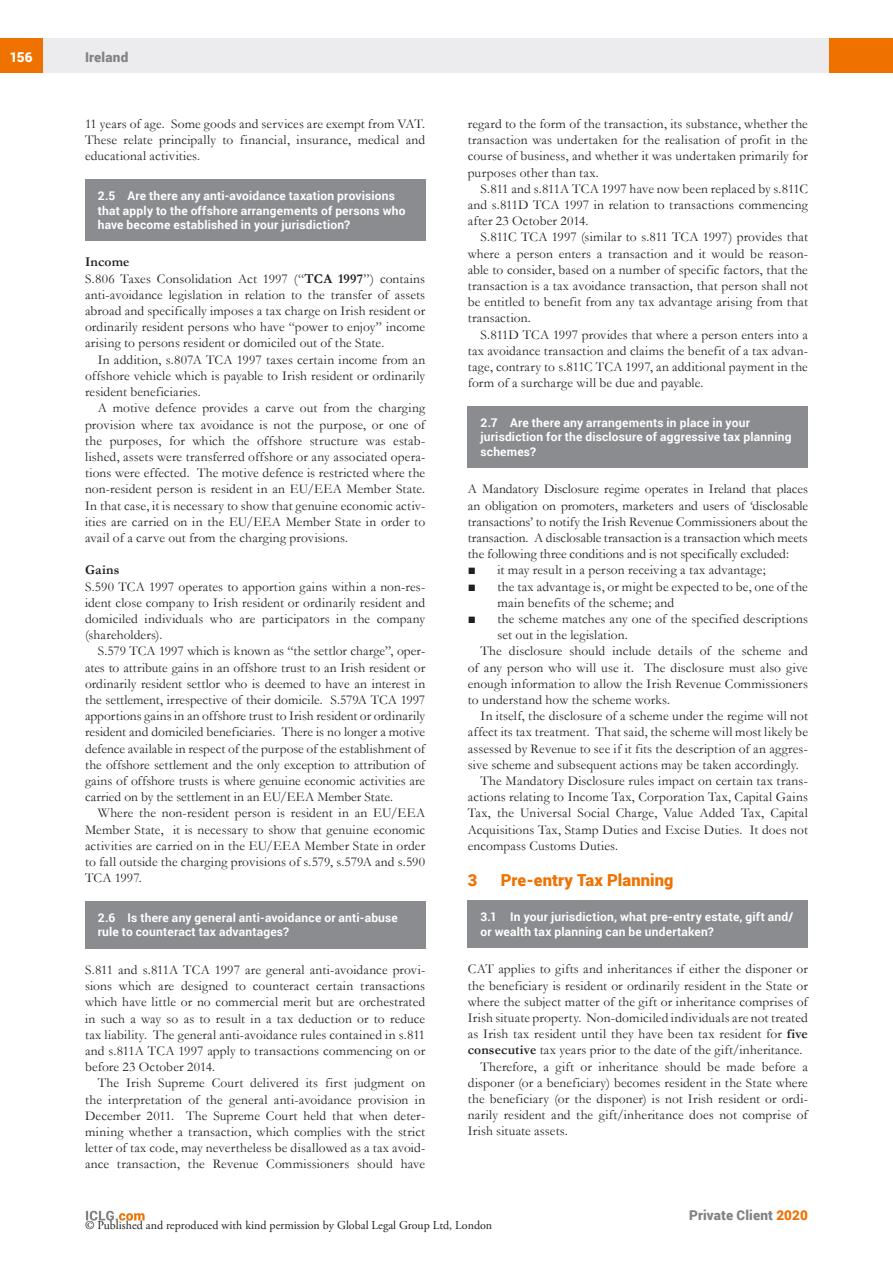
<style>
.page{position:relative;width:893px;height:1263px;background:#fff}
.page>*{position:absolute;margin:0;border:0;box-sizing:border-box;transform-origin:0 0}
.MS_Heading{font:900 16.5px "Roboto";letter-spacing:.005em;color:#ef7100}
.MS_Body_Text_-_Secon{font:13.5px/16.2px "Garamond";letter-spacing:.01em;color:#231f20;text-align:justify}
.MS_Body_Text_-_First{font:13.5px/16.2px "Garamond";letter-spacing:.005em;color:#231f20;text-align:justify}
.MS_-_Bullets_1{font:13.5px/16.2px "Garamond";letter-spacing:.01em;color:#231f20}
.t1{font:900 13.5px "Roboto";letter-spacing:.01em;color:#808285}
.MS_Body_Text_-_First-2{font:700 13.5px "Garamond";letter-spacing:.015em;color:#231f20}
.t2{font:900 13.5px "Roboto";color:#fff}
.MS_-_Question{font:700 12px/14.4px "Roboto";letter-spacing:.015em;color:#fff}
.MS_-_Question_follow{font:700 12px/14.4px "Roboto";letter-spacing:.015em;color:#fff}
.t3{font:12px "Adobe Garamond Pro";color:#231f20}
.s1{font-weight:700}
.s2{color:#ef7100}
</style>
<div class="page">
<div style="left:43px;top:38px;width:786px;height:34px;background:#ececee"></div>
<div style="left:0;top:38px;width:43px;height:34px;background:#ef7100"></div>
<div style="left:829px;top:38px;width:64px;height:34px;background:#ef7100"></div>
<svg style="left:86px;top:1211px;width:59px;height:9px"></svg>
<div style="left:468px;top:406px;width:340px;height:62px;background:#8a8c8f"></div>
<div style="left:468px;top:900px;width:340px;height:47px;background:#8a8c8f"></div>
<div style="left:85px;top:179px;width:340px;height:62px;background:#8a8c8f"></div>
<div style="left:85px;top:901px;width:340px;height:47px;background:#8a8c8f"></div>
<p class="t2" style="left:10px;top:48px;width:24px">156</p>
<p class="t1" style="left:85px;top:48px;width:45px">Ireland</p>
<p class="MS_Body_Text_-_Secon" style="left:85px;top:115px;width:342px">11 years of age. Some goods and services are exempt from VAT.<br>These relate principally to financial, insurance, medical and educational activities.</p>
<p class="MS_-_Question" style="left:98px;top:188px;width:309px">2.5 Are there any anti-avoidance taxation provisions that apply to the offshore arrangements of persons who have become established in your jurisdiction?</p>
<p class="MS_Body_Text_-_First-2" style="left:85px;top:253px;width:46px">Income</p>
<p class="MS_Body_Text_-_First" style="left:85px;top:270px;width:342px">S.806 Taxes Consolidation Act 1997 (“<span class="s1">TCA 1997</span>”) contains anti-avoidance legislation in relation to the transfer of assets abroad and specifically imposes a tax charge on Irish resident or ordinarily resident persons who have “power to enjoy” income arising to persons resident or domiciled out of the State.</p>
<p class="MS_Body_Text_-_Secon" style="left:85px;top:351px;width:342px;text-indent:13px">In addition, s.807A TCA 1997 taxes certain income from an offshore vehicle which is payable to Irish resident or ordinarily resident beneficiaries.</p>
<p class="MS_Body_Text_-_Secon" style="left:85px;top:400px;width:342px;text-indent:13px">A motive defence provides a carve out from the charging provision where tax avoidance is not the purpose, or one of the purposes, for which the offshore structure was estab&shy;lished, assets were transferred offshore or any associated opera&shy;tions were effected. The motive defence is restricted where the non-resident person is resident in an EU/EEA Member State.<br>In that case, it is necessary to show that genuine economic activ&shy;ities are carried on in the EU/EEA Member State in order to avail of a carve out from the charging provisions.</p>
<p class="MS_Body_Text_-_First-2" style="left:85px;top:561px;width:36px">Gains</p>
<p class="MS_Body_Text_-_First" style="left:85px;top:578px;width:342px">S.590 TCA 1997 operates to apportion gains within a non-res&shy;ident close company to Irish resident or ordinarily resident and domiciled individuals who are participators in the company (shareholders).</p>
<p class="MS_Body_Text_-_Secon" style="left:85px;top:643px;width:342px;text-indent:13px">S.579 TCA 1997 which is known as “the settlor charge”, oper&shy;ates to attribute gains in an offshore trust to an Irish resident or ordinarily resident settlor who is deemed to have an interest in the settlement, irrespective of their domicile. S.579A TCA 1997 apportions gains in an offshore trust to Irish resident or ordinarily resident and domiciled beneficiaries. There is no longer a motive defence available in respect of the purpose of the establishment of the offshore settlement and the only exception to attribution of gains of offshore trusts is where genuine economic activities are carried on by the settlement in an EU/EEA Member State.</p>
<p class="MS_Body_Text_-_Secon" style="left:85px;top:805px;width:342px;text-indent:13px">Where the non-resident person is resident in an EU/EEA Member State, it is necessary to show that genuine economic activities are carried on in the EU/EEA Member State in order to fall outside the charging provisions of s.579, s.579A and s.590<br>TCA 1997.</p>
<p class="MS_-_Question" style="left:98px;top:910px;width:302px">2.6 Is there any general anti-avoidance or anti-abuse rule to counteract tax advantages?</p>
<p class="MS_Body_Text_-_First" style="left:85px;top:961px;width:342px">S.811 and s.811A TCA 1997 are general anti-avoidance provi&shy;sions which are designed to counteract certain transactions which have little or no commercial merit but are orchestrated in such a way so as to result in a tax deduction or to reduce tax liability. The general anti-avoidance rules contained in s.811 and s.811A TCA 1997 apply to transactions commencing on or before 23 October 2014.</p>
<p class="MS_Body_Text_-_Secon" style="left:85px;top:1075px;width:342px;text-indent:13px">The Irish Supreme Court delivered its first judgment on the interpretation of the general anti-avoidance provision in December 2011. The Supreme Court held that when deter&shy;mining whether a transaction, which complies with the strict letter of tax code, may nevertheless be disallowed as a tax avoid&shy;ance transaction, the Revenue Commissioners should have</p>
<p class="MS_Body_Text_-_Secon" style="left:468px;top:115px;width:342px">regard to the form of the transaction, its substance, whether the transaction was undertaken for the realisation of profit in the course of business, and whether it was undertaken primarily for purposes other than tax.</p>
<p class="MS_Body_Text_-_Secon" style="left:468px;top:180px;width:342px;text-indent:13px">S.811 and s.811A TCA 1997 have now been replaced by s.811C and s.811D TCA 1997 in relation to transactions commencing after 23 October 2014.</p>
<p class="MS_Body_Text_-_Secon" style="left:468px;top:229px;width:342px;text-indent:13px">S.811C TCA 1997 (similar to s.811 TCA 1997) provides that where a person enters a transaction and it would be reason&shy;able to consider, based on a number of specific factors, that the transaction is a tax avoidance transaction, that person shall not be entitled to benefit from any tax advantage arising from that transaction.</p>
<p class="MS_Body_Text_-_Secon" style="left:468px;top:326px;width:342px;text-indent:13px">S.811D TCA 1997 provides that where a person enters into a tax avoidance transaction and claims the benefit of a tax advan&shy;tage, contrary to s.811C TCA 1997, an additional payment in the form of a surcharge will be due and payable.</p>
<p class="MS_-_Question" style="left:480px;top:415px;width:313px">2.7 Are there any arrangements in place in your jurisdiction for the disclosure of aggressive tax planning schemes?</p>
<p class="MS_Body_Text_-_First" style="left:468px;top:481px;width:342px">A Mandatory Disclosure regime operates in Ireland that places an obligation on promoters, marketers and users of ‘disclosable transactions’ to notify the Irish Revenue Commissioners about the transaction. A disclosable transaction is a transaction which meets the following three conditions and is not specifically excluded:</p>
<p class="MS_-_Bullets_1" style="left:468px;top:562px;width:299px">■ it may result in a person receiving a tax advantage;</p>
<p class="MS_-_Bullets_1" style="left:497px;top:578px;width:312px;text-indent:-30px">■ the tax advantage is, or might be expected to be, one of the main benefits of the scheme; and</p>
<p class="MS_-_Bullets_1" style="left:497px;top:610px;width:312px;text-indent:-30px">■ the scheme matches any one of the specified descriptions set out in the legislation.</p>
<p class="MS_Body_Text_-_Secon" style="left:468px;top:643px;width:342px;text-indent:13px">The disclosure should include details of the scheme and of any person who will use it. The disclosure must also give enough information to allow the Irish Revenue Commissioners to understand how the scheme works.</p>
<p class="MS_Body_Text_-_Secon" style="left:468px;top:707px;width:342px;text-indent:13px">In itself, the disclosure of a scheme under the regime will not affect its tax treatment. That said, the scheme will most likely be assessed by Revenue to see if it fits the description of an aggres&shy;sive scheme and subsequent actions may be taken accordingly.</p>
<p class="MS_Body_Text_-_Secon" style="left:468px;top:772px;width:342px;text-indent:13px">The Mandatory Disclosure rules impact on certain tax trans&shy;actions relating to Income Tax, Corporation Tax, Capital Gains Tax, the Universal Social Charge, Value Added Tax, Capital Acquisitions Tax, Stamp Duties and Excise Duties. It does not encompass Customs Duties.</p>
<p class="MS_Heading" style="left:468px;top:868px;width:11px">3</p>
<p class="MS_Heading" style="left:501px;top:868px;width:174px">Pre-entry Tax Planning</p>
<p class="MS_-_Question_follow" style="left:480px;top:909px;width:314px">3.1 In your jurisdiction, what pre-entry estate, gift and/ or wealth tax planning can be undertaken?</p>
<p class="MS_Body_Text_-_First" style="left:468px;top:960px;width:342px">CAT applies to gifts and inheritances if either the disponer or the beneficiary is resident or ordinarily resident in the State or where the subject matter of the gift or inheritance comprises of Irish situate property. Non-domiciled individuals are not treated as Irish tax resident until they have been tax resident for <span class="s1">five consecutive</span> tax years prior to the date of the gift/inheritance.</p>
<p class="MS_Body_Text_-_Secon" style="left:468px;top:1058px;width:342px;text-indent:13px">Therefore, a gift or inheritance should be made before a disponer (or a beneficiary) becomes resident in the State where the beneficiary (or the disponer) is not Irish resident or ordi&shy;narily resident and the gift/inheritance does not comprise of Irish situate assets.</p>
<p class="t3" style="left:85px;top:1218px;width:409px">© Published and reproduced with kind permission by Global Legal Group Ltd, London</p>
<p class="t1" style="left:689px;top:1206px;width:120px">Private Client <span class="s2">2020</span></p>
</div>
